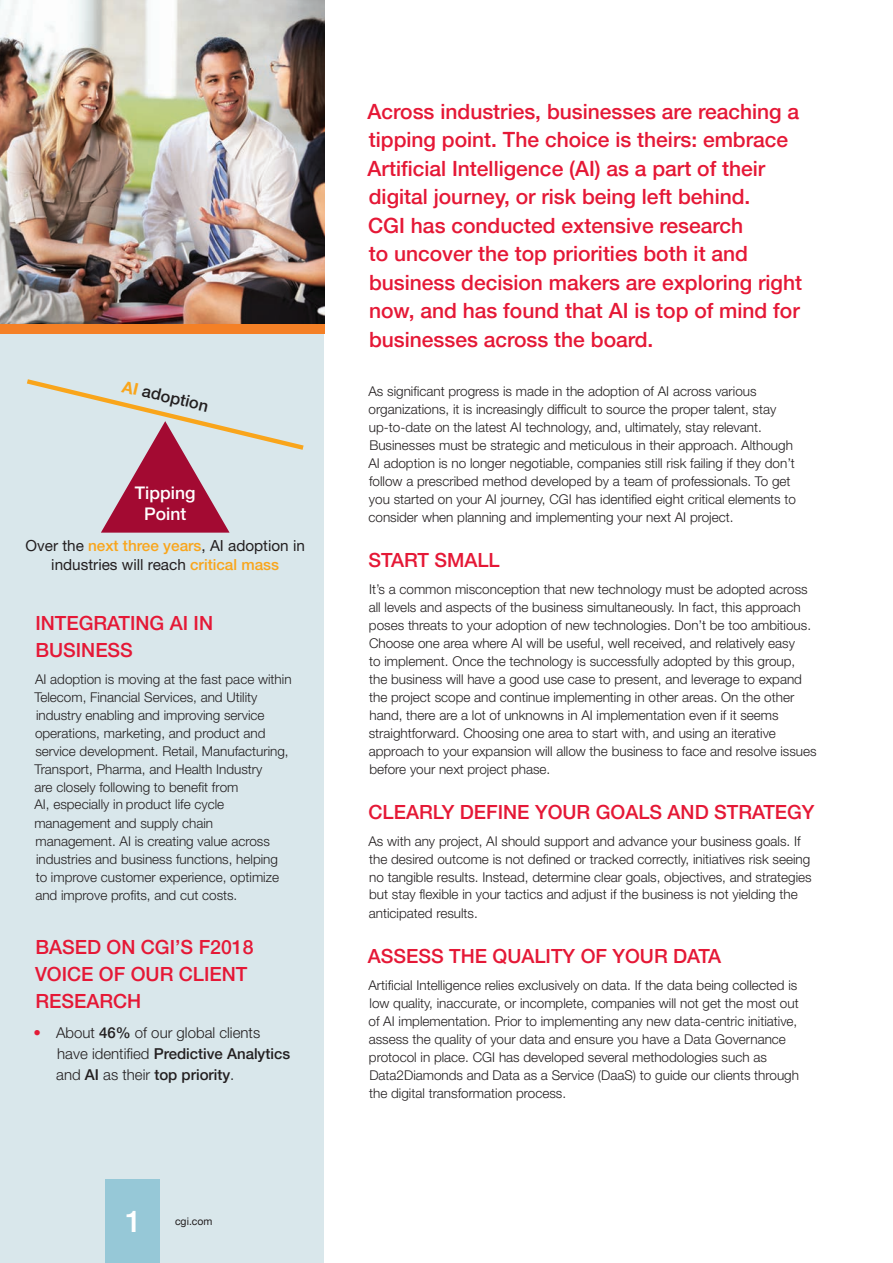
<style>
.page{position:relative;width:893px;height:1263px;background:#fff}
.page>*{position:absolute;margin:0;border:0;box-sizing:border-box;transform-origin:0 0}
.t1{font:500 30px "Helvetica Neue LT";color:#fff}
.t2{font:500 21px/28.5px "Helvetica Neue LT";color:#e51836}
.t3{font:500 19.5px/27px "Helvetica Neue LT";color:#e51836}
.t4{font:500 17.55px/21px "Helvetica Neue LT";color:#fff;text-align:center}
.t5{font:500 16.35px "Helvetica Neue LT";color:#231f20}
.t6{font:15.3px/18.3px "Helvetica Neue LT";color:#231f20;text-align:center}
.t7{font:500 15px/21px "Helvetica Neue LT";color:#231f20}
.t8{font:300 15px "Helvetica Neue LT Std";color:#231f20}
.t9{font:300 13.5px/18px "Helvetica Neue LT Std";color:#231f20}
.t10{font:10.5px "Helvetica Neue LT";color:#231f20}
.s1{font-family:"Helvetica Neue LT Std";font-weight:700;color:#f9a51b}
.s2{font-weight:500;color:#f9a51b}
.s3{color:#e31c37}
.s4{font-family:"Helvetica Neue LT";font-weight:500}
.s5{font-family:"Helvetica Neue LT Std";font-weight:300}
</style>
<div class="page">
<div style="left:0;top:324px;width:324px;height:939px;background:#d9e7eb"></div>
<img style="left:0;top:0;width:324px;height:324px">
<svg style="left:27px;top:379px;width:277px;height:154px"></svg>
<div style="left:0;top:324px;width:324px;height:9px;background:#f48026"></div>
<div style="left:105px;top:1180px;width:55px;height:83px;background:#96c8d7"></div>
<p class="t5" style="left:125px;top:377px;width:90px;rotate:13deg"><span class="s1">AI</span> adoption</p>
<p class="t4" style="left:135px;top:482px;width:62px">Tipping<br>Point</p>
<p class="t6" style="left:26px;top:536px;width:281px">Over the <span class="s2">next three years</span>, AI adoption in industries will reach <span class="s2">critical mass</span></p>
<h3 class="t3" style="left:35px;top:609px;width:179px">INTEGRATING AI IN<br>BUSINESS</h3>
<p class="t9" style="left:34px;top:670px;width:259px">AI adoption is moving at the fast pace within Telecom, Financial Services, and Utility industry enabling and improving service operations, marketing, and product and service development. Retail, Manufacturing, Transport, Pharma, and Health Industry<br>are closely following to benefit from<br>AI, especially in product life cycle</p>
<p class="t9" style="left:34px;top:814px;width:246px">management and supply chain management. AI is creating value across industries and business functions, helping to improve customer experience, optimize and improve profits, and cut costs.</p>
<h3 class="t3" style="left:35px;top:933px;width:220px">BASED ON CGI’S F2018<br>VOICE OF OUR CLIENT<br>RESEARCH</h3>
<p class="t8" style="left:34px;top:1023px;width:228px"><span class="s3">•</span> About <span class="s4">46%</span> of our global clients</p>
<p class="t7" style="left:56px;top:1043px;width:235px"><span class="s5">have identified</span> Predictive Analytics <span class="s5">and</span> AI <span class="s5">as their</span> top priority<span class="s5">.</span></p>
<h1 class="t1" style="left:125px;top:1204px;width:18px">1</h1>
<p class="t10" style="left:175px;top:1215px;width:39px">cgi.com</p>
<p class="t2" style="left:368px;top:97px;width:436px">Across industries, businesses are reaching a tipping point. The choice is theirs: embrace Artificial Intelligence (AI) as a part of their digital journey, or risk being left behind.<br>CGI has conducted extensive research<br>to uncover the top priorities both it and business decision makers are exploring right now, and has found that AI is top of mind for businesses across the board.</p>
<p class="t9" style="left:368px;top:382px;width:429px">As significant progress is made in the adoption of AI across various organizations, it is increasingly difficult to source the proper talent, stay up-to-date on the latest AI technology, and, ultimately, stay relevant.<br>Businesses must be strategic and meticulous in their approach. Although AI adoption is no longer negotiable, companies still risk failing if they don’t follow a prescribed method developed by a team of professionals. To get you started on your AI journey, CGI has identified eight critical elements to consider when planning and implementing your next AI project.</p>
<h3 class="t3" style="left:369px;top:546px;width:133px">START SMALL</h3>
<p class="t9" style="left:369px;top:580px;width:449px">It’s a common misconception that new technology must be adopted across all levels and aspects of the business simultaneously. In fact, this approach poses threats to your adoption of new technologies. Don’t be too ambitious.<br>Choose one area where AI will be useful, well received, and relatively easy<br>to implement. Once the technology is successfully adopted by this group,<br>the business will have a good use case to present, and leverage to expand the project scope and continue implementing in other areas. On the other hand, there are a lot of unknowns in AI implementation even if it seems straightforward. Choosing one area to start with, and using an iterative approach to your expansion will allow the business to face and resolve issues before your next project phase.</p>
<h3 class="t3" style="left:368px;top:798px;width:448px">CLEARLY DEFINE YOUR GOALS AND STRATEGY</h3>
<p class="t9" style="left:368px;top:832px;width:445px">As with any project, AI should support and advance your business goals. If the desired outcome is not defined or tracked correctly, initiatives risk seeing no tangible results. Instead, determine clear goals, objectives, and strategies but stay flexible in your tactics and adjust if the business is not yielding the</p>
<p class="t9" style="left:369px;top:904px;width:111px">anticipated results.</p>
<h3 class="t3" style="left:368px;top:942px;width:355px">ASSESS THE QUALITY OF YOUR DATA</h3>
<p class="t9" style="left:368px;top:976px;width:432px">Artificial Intelligence relies exclusively on data. If the data being collected is low quality, inaccurate, or incomplete, companies will not get the most out of AI implementation. Prior to implementing any new data-centric initiative, assess the quality of your data and ensure you have a Data Governance protocol in place. CGI has developed several methodologies such as Data2Diamonds and Data as a Service (DaaS) to guide our clients through the digital transformation process.</p>
</div>
